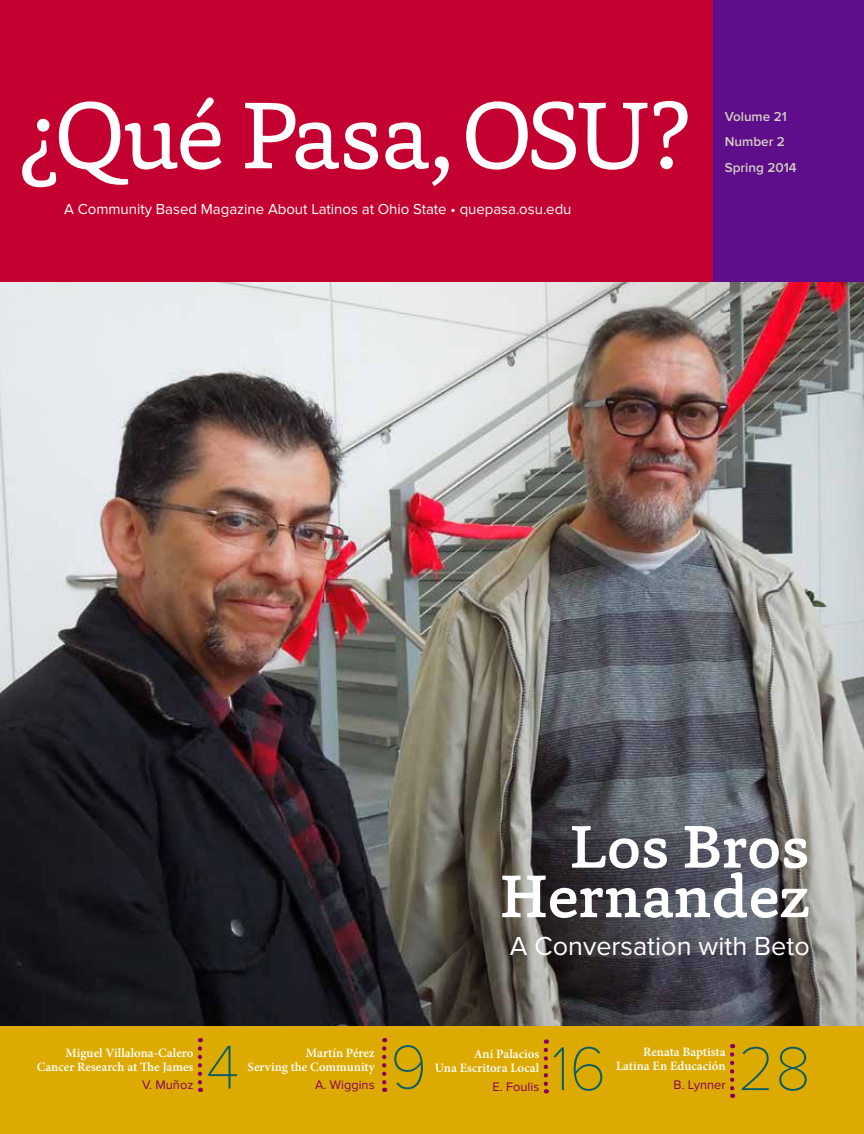
<style>
.page{position:relative;width:864px;height:1134px;background:#fff}
.page>*{position:absolute;margin:0;border:0;box-sizing:border-box;transform-origin:0 0}
.t1{font:96.75px "Capita";letter-spacing:-.04em;color:#fff}
.t2{font:100 64.05px "Proxima Nova T";color:#0a5d66}
.t3{font:500 61.5px/49.5px "Capita";color:#fff;text-align:right}
.t4{font:27px "Proxima Nova";color:#fff}
.t5{font:15px "Proxima Nova";letter-spacing:-.005em;color:#fff}
.t6{font:600 13.5px/25.2px "Proxima Nova";color:#d3ccbd}
.t7{font:600 12.75px/14px "Minion Pro";color:#fff;text-align:right}
.t8{font:12.75px "Proxima Nova";color:#880063}
</style>
<div class="page">
<img style="left:0;top:282px;width:864px;height:744px">
<div style="left:704px;top:0;width:160px;height:282px;background:#5e0d8b"></div>
<div style="left:0;top:1026px;width:864px;height:108px;background:#dcaa00"></div>
<div style="left:0;top:0;width:713px;height:282px;background:#c3002f"></div>
<svg style="left:730px;top:1054px;width:4px;height:44px"></svg>
<svg style="left:544px;top:1050px;width:4px;height:43px"></svg>
<svg style="left:198px;top:1048px;width:4px;height:44px"></svg>
<svg style="left:382px;top:1048px;width:4px;height:44px"></svg>
<h1 class="t1" style="left:21px;top:72px;width:670px">¿Qué Pasa,OSU?</h1>
<p class="t5" style="left:64px;top:201px;width:509px">A Community Based Magazine About Latinos at Ohio State • quepasa.osu.edu</p>
<p class="t6" style="left:725px;top:104px;width:74px">Volume 21<br>Number 2<br>Spring 2014</p>
<h3 class="t3" style="left:501px;top:821px;width:311px">Los Bros<br>Hernandez</h3>
<h3 class="t4" style="left:510px;top:930px;width:301px">A Conversation with Beto</h3>
<p class="t7" style="left:37px;top:1046px;width:158px">Miguel Villalona-Calero<br>Cancer Research at The James</p>
<p class="t8" style="left:142px;top:1078px;width:53px">V. Muñoz</p>
<h2 class="t2" style="left:206px;top:1031px;width:35px">4</h2>
<p class="t7" style="left:248px;top:1046px;width:129px">Martín Pérez<br>Serving the Community</p>
<p class="t8" style="left:315px;top:1078px;width:61px">A. Wiggins</p>
<h2 class="t2" style="left:390px;top:1031px;width:38px">9</h2>
<p class="t7" style="left:435px;top:1047px;width:106px">Ani Palacios<br>Una Escritora Local</p>
<p class="t8" style="left:493px;top:1079px;width:48px">E. Foulis</p>
<h2 class="t2" style="left:552px;top:1032px;width:56px">16</h2>
<p class="t7" style="left:616px;top:1045px;width:111px">Renata Baptista<br>Latina En Educación</p>
<p class="t8" style="left:674px;top:1077px;width:53px">B. Lynner</p>
<h2 class="t2" style="left:738px;top:1032px;width:74px">28</h2>
</div>
